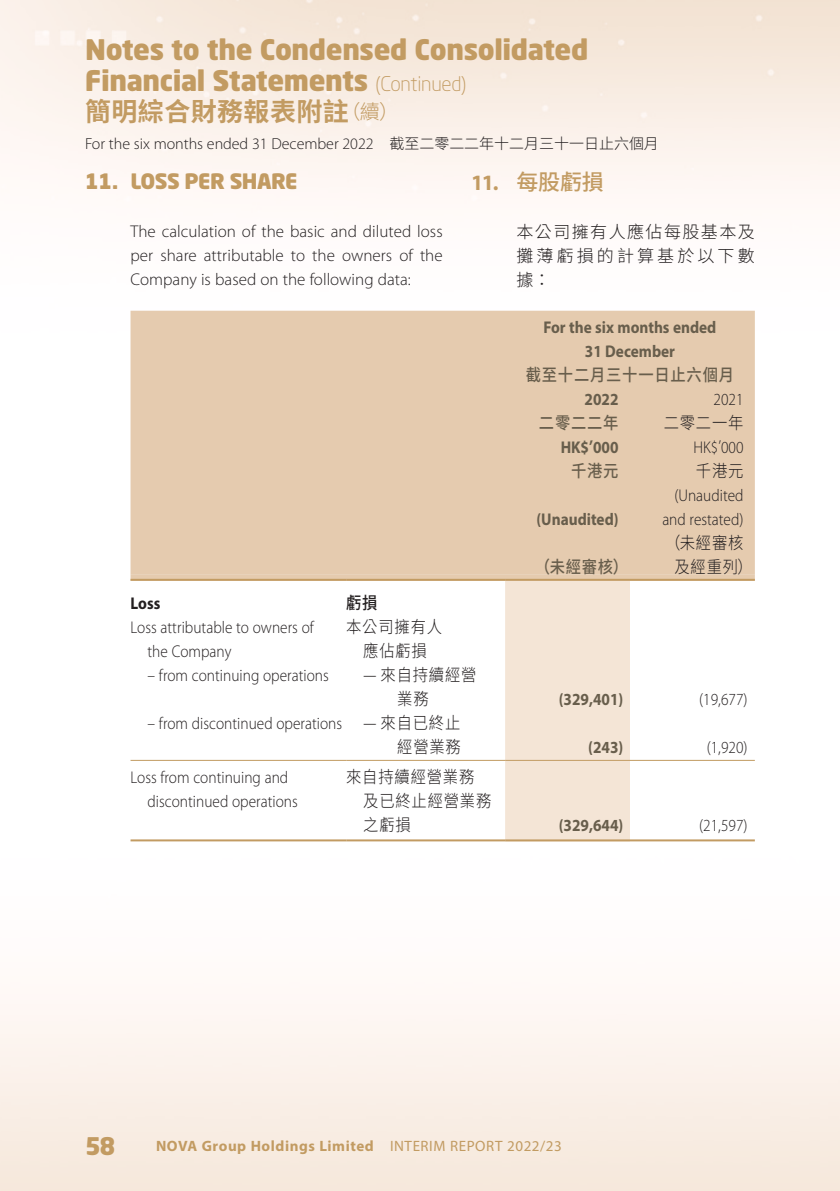
<style>
.page{position:relative;width:840px;height:1191px;background:#fff}
.page>*{position:absolute;margin:0;border:0;box-sizing:border-box;transform-origin:0 0}
.t1{font:900 28px/31px "Neo Sans Std";letter-spacing:-.015em;color:#c29b62}
.t2{font:700 26px "Source Han Sans TC";letter-spacing:.015em;color:#c29b62}
.t3{font:900 24px "Neo Sans Std";color:#c29b62}
.C_Heading_1{font:500 22px "Source Han Sans TC";color:#c29b62}
.Heading_1{font:900 21px "Neo Sans Std";letter-spacing:-.025em;color:#c29b62}
.Body_Text{font:300 17px/24px "Myriad Pro";color:#231f20;scale:.9 1}
.Body_Text-2{font:300 17px/24px "Myriad Pro";color:#231f20;text-align:justify}
.Body_Text-3{font:700 17px "Myriad Pro";color:#685e4c;scale:.9 1}
.Body_Text-4{font:300 17px/24px "Source Han Sans TC";letter-spacing:.05em;color:#231f20;scale:.9 1}
.C_Body_Text{font:300 17px/24px "Source Han Sans TC";letter-spacing:.085em;color:#231f20;text-align:justify}
.Body_Text-5{font:500 17px "Source Han Sans TC";letter-spacing:.05em;color:#685e4c;scale:.9 1}
.Body_Text-6{font:700 17px "Myriad Pro";color:#231f20;scale:.9 1}
.Body_Text-7{font:500 17px "Source Han Sans TC";color:#231f20;scale:.9 1}
.t4{font:300 16px "Myriad Pro";letter-spacing:-.005em;color:#231f20}
.t5{font:700 15px "Myriad Pro";letter-spacing:.035em;color:#c29b62}
.s1{font-weight:300;font-size:20px}
.s2{font-family:"Source Han Sans TC";font-size:15px}
.s3{font-family:"Myriad Pro";font-weight:700}
.s4{font-weight:400}
</style>
<div class="page">
<div style="left:130px;top:311px;width:624px;height:264px;background:#e5cbaf"></div>
<svg style="left:130px;top:575px;width:624px;height:264px"></svg>
<hr style="left:130px;top:579px;width:216px;height:2px;background:#c29b62">
<hr style="left:346px;top:579px;width:159px;height:2px;background:#c29b62">
<hr style="left:505px;top:579px;width:124px;height:2px;background:#c29b62">
<hr style="left:629px;top:579px;width:125px;height:2px;background:#c29b62">
<hr style="left:130px;top:760px;width:216px;height:1px;background:#c29b62">
<hr style="left:346px;top:760px;width:159px;height:1px;background:#c29b62">
<hr style="left:505px;top:760px;width:124px;height:1px;background:#c29b62">
<hr style="left:629px;top:760px;width:125px;height:1px;background:#c29b62">
<hr style="left:130px;top:839px;width:216px;height:2px;background:#c29b62">
<hr style="left:346px;top:839px;width:159px;height:2px;background:#c29b62">
<hr style="left:505px;top:839px;width:124px;height:2px;background:#c29b62">
<hr style="left:629px;top:839px;width:125px;height:2px;background:#c29b62">
<h1 class="t1" style="left:85px;top:33px;width:504px">Notes to the Condensed Consolidated<br>Financial Statements <span class="s1">(Continued)</span></h1>
<h2 class="t2" style="left:85px;top:97px;width:315px">簡明綜合財務報表附註<span class="s1">（續）</span></h2>
<p class="t4" style="left:85px;top:134px;width:575px">For the six months ended 31 December 2022 <span class="s2">截至二零二二年十二月三十一日止六個月</span></p>
<p class="C_Heading_1" style="left:471px;top:169px;width:134px"><span class="s3">11.</span> 每股虧損</p>
<p class="C_Body_Text" style="left:516px;top:220px;width:240px">本公司擁有人應佔每股基本及攤薄虧損的計算基於以下數據：</p>
<p class="Heading_1" style="left:85px;top:167px;width:214px">11. LOSS PER SHARE</p>
<p class="Body_Text-2" style="left:130px;top:219px;width:313px">The calculation of the basic and diluted loss per share attributable to the owners of the Company is based on the following data:</p>
<p class="Body_Text-3" style="left:543px;top:316px;width:193px">For the six months ended</p>
<p class="Body_Text-3" style="left:584px;top:340px;width:102px">31 December</p>
<p class="Body_Text-5" style="left:525px;top:365px;width:233px">截至十二月三十一日止六個月</p>
<p class="Body_Text-3" style="left:584px;top:388px;width:39px">2022</p>
<p class="Body_Text" style="left:713px;top:387px;width:35px">2021</p>
<p class="Body_Text-5" style="left:538px;top:413px;width:90px">二零二二年</p>
<p class="Body_Text-4" style="left:663px;top:411px;width:90px">二零二一年</p>
<p class="Body_Text-3" style="left:560px;top:436px;width:66px">HK$’000</p>
<p class="Body_Text" style="left:693px;top:435px;width:57px">HK$’000</p>
<p class="Body_Text-5" style="left:571px;top:461px;width:54px">千港元</p>
<p class="Body_Text-4" style="left:695px;top:459px;width:54px">千港元</p>
<p class="Body_Text-3" style="left:536px;top:508px;width:93px">(Unaudited)</p>
<p class="Body_Text" style="left:674px;top:483px;width:78px">(Unaudited</p>
<p class="Body_Text" style="left:662px;top:507px;width:92px">and restated)</p>
<p class="Body_Text-6" style="left:130px;top:592px;width:35px">Loss</p>
<p class="Body_Text-7" style="left:346px;top:593px;width:36px">虧損</p>
<p class="Body_Text" style="left:147px;top:615px;width:186px;text-indent:-17px">Loss attributable to owners of the Company</p>
<p class="Body_Text-4" style="left:346px;top:615px;width:108px;text-align:center">本公司擁有人應佔虧損</p>
<p class="Body_Text" style="left:147px;top:663px;width:203px">– from continuing operations</p>
<p class="Body_Text-4" style="left:397px;top:663px;width:89px;text-indent:-34px">— 來自持續經營業務</p>
<p class="Body_Text" style="left:147px;top:711px;width:218px">– from discontinued operations</p>
<p class="Body_Text-4" style="left:363px;top:711px;width:110px;text-align:right">— 來自已終止經營業務</p>
<p class="Body_Text" style="left:147px;top:765px;width:168px;text-indent:-17px">Loss from continuing and discontinued operations</p>
<p class="Body_Text-4" style="left:363px;top:765px;width:144px;text-indent:-17px">來自持續經營業務及已終止經營業務之虧損</p>
<p class="Body_Text-5" style="left:534px;top:557px;width:105px">（未經審核）</p>
<p class="Body_Text-4" style="left:664px;top:531px;width:89px">（未經審核</p>
<p class="Body_Text-4" style="left:674px;top:555px;width:89px">及經重列）</p>
<p class="Body_Text-3" style="left:558px;top:688px;width:73px">(329,401)</p>
<p class="Body_Text" style="left:698px;top:687px;width:55px">(19,677)</p>
<p class="Body_Text-3" style="left:588px;top:736px;width:40px">(243)</p>
<p class="Body_Text" style="left:706px;top:735px;width:47px">(1,920)</p>
<p class="Body_Text-3" style="left:558px;top:814px;width:73px">(329,644)</p>
<p class="Body_Text" style="left:698px;top:813px;width:55px">(21,597)</p>
<h3 class="t3" style="left:85px;top:1130px;width:32px">58</h3>
<p class="t5" style="left:156px;top:1136px;width:407px">NOVA Group Holdings Limited <span class="s4">INTERIM REPORT 2022/23</span></p>
</div>
